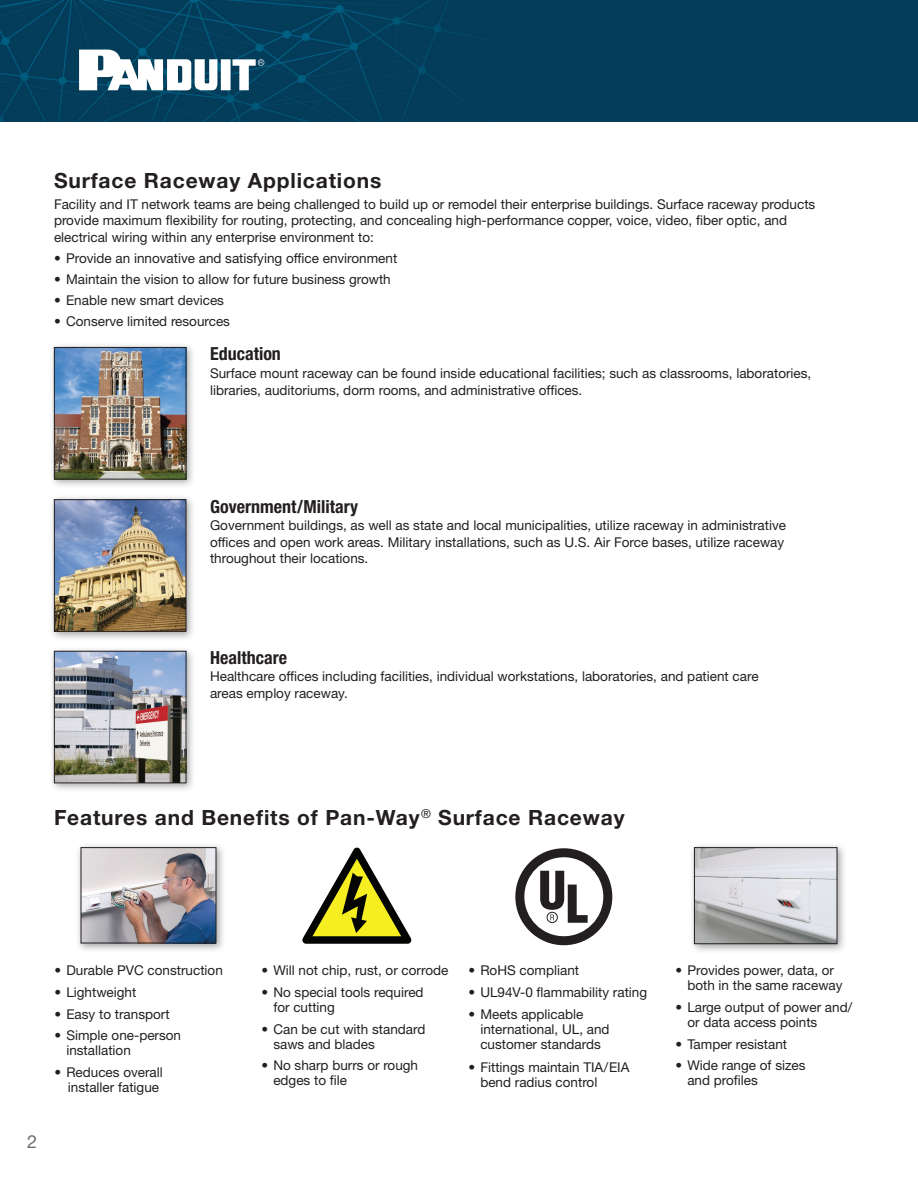
<style>
.page{position:relative;width:918px;height:1188px;background:#fff}
.page>*{position:absolute;margin:0;border:0;box-sizing:border-box;transform-origin:0 0}
.t1{font:700 21px "Helvetica Neue LT Std";letter-spacing:.04em;color:#231f20}
.t2{font:700 condensed 18px "Helvetica Neue LT Std";color:#231f20}
.t3{font:18px "Helvetica Neue LT Std";color:#6c6d70}
.t4{font:13.5px/15px "Helvetica Neue LT Std";color:#231f20}
</style>
<div class="page">
<div style="left:0;top:0;width:918px;height:121px;background:#033d5a"></div>
<svg style="left:79px;top:50px;width:185px;height:40px"></svg>
<div style="left:75px;top:842px;width:151px;height:111px;background:#231f20;opacity:.41"></div>
<img style="left:83px;top:849px;width:131px;height:92px">
<div style="left:81px;top:847px;width:135px;height:96px;border:1px solid #231f20"></div>
<svg style="left:302px;top:848px;width:109px;height:96px"></svg>
<svg style="left:515px;top:848px;width:97px;height:97px"></svg>
<div style="left:547px;top:912px;width:11px;height:11px;border:1px solid #231f20;border-radius:50%"></div>
<div style="left:689px;top:842px;width:158px;height:112px;background:#231f20;opacity:.41"></div>
<img style="left:696px;top:849px;width:139px;height:93px">
<div style="left:694px;top:847px;width:143px;height:97px;border:1px solid #231f20"></div>
<div style="left:49px;top:342px;width:147px;height:147px;background:#231f20;opacity:.41"></div>
<img style="left:56px;top:349px;width:128px;height:128px">
<div style="left:54px;top:347px;width:132px;height:132px;border:1px solid #231f20"></div>
<div style="left:49px;top:494px;width:147px;height:147px;background:#231f20;opacity:.41"></div>
<img style="left:56px;top:501px;width:128px;height:129px">
<div style="left:54px;top:499px;width:132px;height:133px;border:1px solid #231f20"></div>
<div style="left:49px;top:646px;width:147px;height:147px;background:#231f20;opacity:.41"></div>
<img style="left:56px;top:653px;width:128px;height:128px">
<div style="left:54px;top:651px;width:132px;height:132px;border:1px solid #231f20"></div>
<h1 class="t1" style="left:54px;top:167px;width:329px">Surface Raceway Applications</h1>
<p class="t4" style="left:54px;top:195px;width:763px;line-height:16.5px">Facility and IT network teams are being challenged to build up or remodel their enterprise buildings. Surface raceway products provide maximum flexibility for routing, protecting, and concealing high-performance copper, voice, video, fiber optic, and electrical wiring within any enterprise environment to:</p>
<p class="t4" style="left:54px;top:250px;width:345px">• Provide an innovative and satisfying office environment</p>
<p class="t4" style="left:54px;top:271px;width:338px">• Maintain the vision to allow for future business growth</p>
<p class="t4" style="left:54px;top:292px;width:172px">• Enable new smart devices</p>
<p class="t4" style="left:54px;top:313px;width:178px">• Conserve limited resources</p>
<h2 class="t2" style="left:210px;top:343px;width:72px">Education</h2>
<p class="t4" style="left:210px;top:365px;width:603px;line-height:16.5px">Surface mount raceway can be found inside educational facilities; such as classrooms, laboratories, libraries, auditoriums, dorm rooms, and administrative offices.</p>
<h2 class="t2" style="left:210px;top:496px;width:150px">Government/Military</h2>
<p class="t4" style="left:210px;top:517px;width:578px;line-height:16.5px">Government buildings, as well as state and local municipalities, utilize raceway in administrative offices and open work areas. Military installations, such as U.S. Air Force bases, utilize raceway throughout their locations.</p>
<h2 class="t2" style="left:210px;top:647px;width:78px">Healthcare</h2>
<p class="t4" style="left:210px;top:668px;width:550px;line-height:16.5px">Healthcare offices including facilities, individual workstations, laboratories, and patient care areas employ raceway.</p>
<h1 class="t1" style="left:54px;top:805px;width:572px">Features and Benefits of Pan-Way<sup>®</sup> Surface Raceway</h1>
<h2 class="t3" style="left:27px;top:1130px;width:12px">2</h2>
<p class="t4" style="left:54px;top:963px;width:170px">• Durable PVC construction</p>
<p class="t4" style="left:54px;top:984px;width:83px">• Lightweight</p>
<p class="t4" style="left:54px;top:1006px;width:117px">• Easy to transport</p>
<p class="t4" style="left:66px;top:1028px;width:116px;text-indent:-12px">• Simple one-person installation</p>
<p class="t4" style="left:54px;top:1065px;width:110px;text-align:right">• Reduces overall installer fatigue</p>
<p class="t4" style="left:261px;top:963px;width:189px">• Will not chip, rust, or corrode</p>
<p class="t4" style="left:273px;top:984px;width:152px;text-indent:-12px">• No special tools required for cutting</p>
<p class="t4" style="left:273px;top:1021px;width:154px;text-indent:-12px">• Can be cut with standard saws and blades</p>
<p class="t4" style="left:273px;top:1058px;width:146px;text-indent:-12px">• No sharp burrs or rough edges to file</p>
<p class="t4" style="left:468px;top:963px;width:112px">• RoHS compliant</p>
<p class="t4" style="left:468px;top:984px;width:180px">• UL94V-0 flammability rating</p>
<p class="t4" style="left:480px;top:1006px;width:131px;text-indent:-12px">• Meets applicable international, UL, and customer standards</p>
<p class="t4" style="left:480px;top:1059px;width:151px;text-indent:-12px">• Fittings maintain TIA/EIA bend radius control</p>
<p class="t4" style="left:687px;top:963px;width:157px;text-indent:-12px">• Provides power, data, or both in the same raceway</p>
<p class="t4" style="left:687px;top:999px;width:166px;text-indent:-12px">• Large output of power and/ or data access points</p>
<p class="t4" style="left:675px;top:1036px;width:113px">• Tamper resistant</p>
<p class="t4" style="left:687px;top:1058px;width:120px;text-indent:-12px">• Wide range of sizes and profiles</p>
</div>
